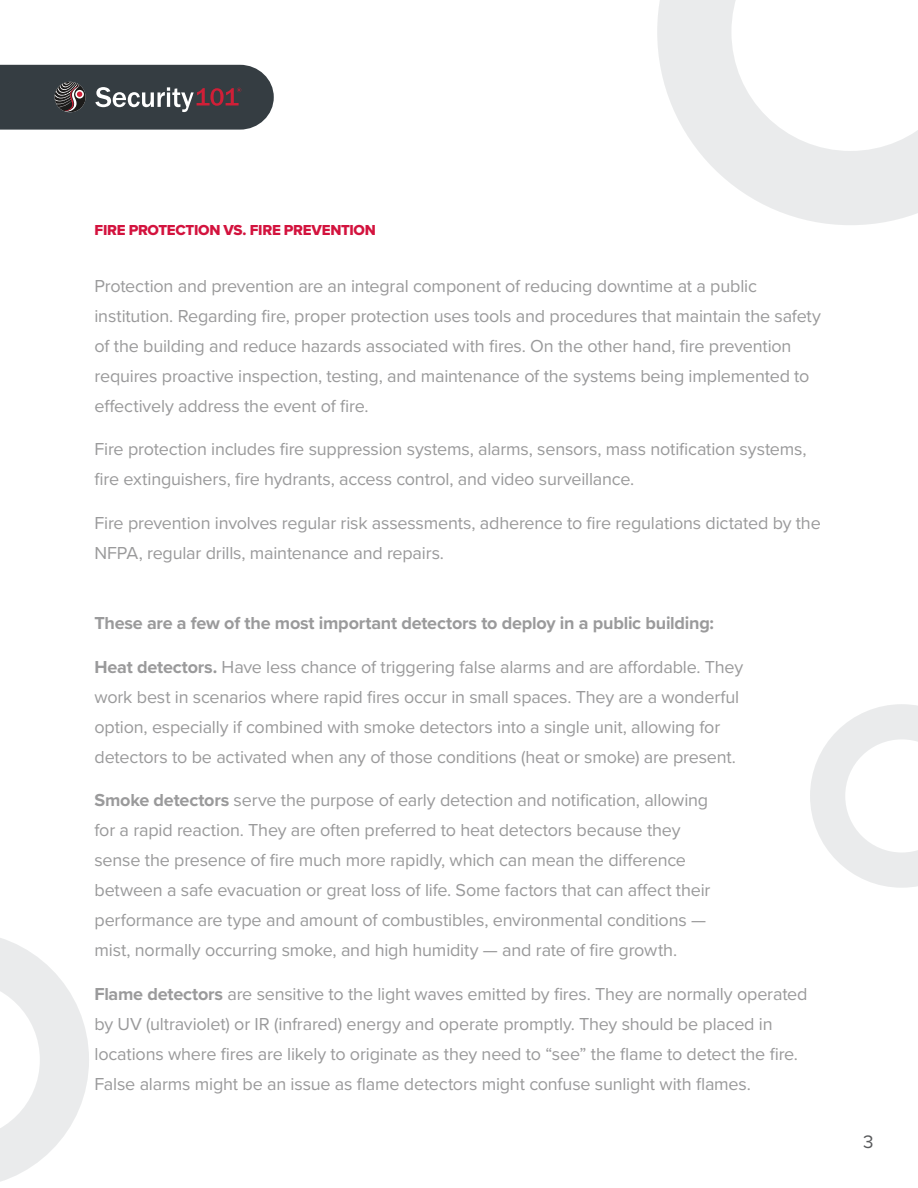
<style>
.page{position:relative;width:918px;height:1188px;background:#fff}
.page>*{position:absolute;margin:0;border:0;box-sizing:border-box;transform-origin:0 0}
.t1{font:18.75px "Proxima Nova";color:#58595b}
.t2{font:18px/30px "Proxima Nova";letter-spacing:-.01em;color:#9a9a9b}
.t3{font:700 18px "Proxima Nova";letter-spacing:-.015em;color:#9a9a9b}
.t4{font:15px "Proxima Nova Extrabld";letter-spacing:-.015em;color:#d3133e}
.s1{font-weight:700}
</style>
<div class="page">
<svg style="left:657px;top:0;width:261px;height:225px"></svg>
<svg style="left:0;top:938px;width:89px;height:244px"></svg>
<svg style="left:810px;top:704px;width:108px;height:184px"></svg>
<svg style="left:0;top:65px;width:274px;height:65px;background:#484b50"></svg>
<p class="t4" style="left:94px;top:218px;width:283px">FIRE PROTECTION VS. FIRE PREVENTION</p>
<p class="t2" style="left:94px;top:270px;width:728px">Protection and prevention are an integral component of reducing downtime at a public institution. Regarding fire, proper protection uses tools and procedures that maintain the safety of the building and reduce hazards associated with fires. On the other hand, fire prevention requires proactive inspection, testing, and maintenance of the systems being implemented to effectively address the event of fire.</p>
<p class="t2" style="left:94px;top:433px;width:714px">Fire protection includes fire suppression systems, alarms, sensors, mass notification systems, fire extinguishers, fire hydrants, access control, and video surveillance.</p>
<p class="t2" style="left:94px;top:507px;width:728px">Fire prevention involves regular risk assessments, adherence to fire regulations dictated by the<br>NFPA, regular drills, maintenance and repairs.</p>
<p class="t3" style="left:94px;top:610px;width:621px">These are a few of the most important detectors to deploy in a public building:</p>
<p class="t2" style="left:94px;top:651px;width:650px"><span class="s1">Heat detectors.</span> Have less chance of triggering false alarms and are affordable. They work best in scenarios where rapid fires occur in small spaces. They are a wonderful option, especially if combined with smoke detectors into a single unit, allowing for detectors to be activated when any of those conditions (heat or smoke) are present.</p>
<p class="t2" style="left:94px;top:784px;width:617px"><span class="s1">Smoke detectors</span> serve the purpose of early detection and notification, allowing for a rapid reaction. They are often preferred to heat detectors because they sense the presence of fire much more rapidly, which can mean the difference between a safe evacuation or great loss of life. Some factors that can affect their performance are type and amount of combustibles, environmental conditions — mist, normally occurring smoke, and high humidity — and rate of fire growth.</p>
<p class="t2" style="left:94px;top:978px;width:715px"><span class="s1">Flame detectors</span> are sensitive to the light waves emitted by fires. They are normally operated by UV (ultraviolet) or IR (infrared) energy and operate promptly. They should be placed in locations where fires are likely to originate as they need to “see” the flame to detect the fire.<br>False alarms might be an issue as flame detectors might confuse sunlight with flames.</p>
<p class="t1" style="left:863px;top:1128px;width:12px">3</p>
</div>
